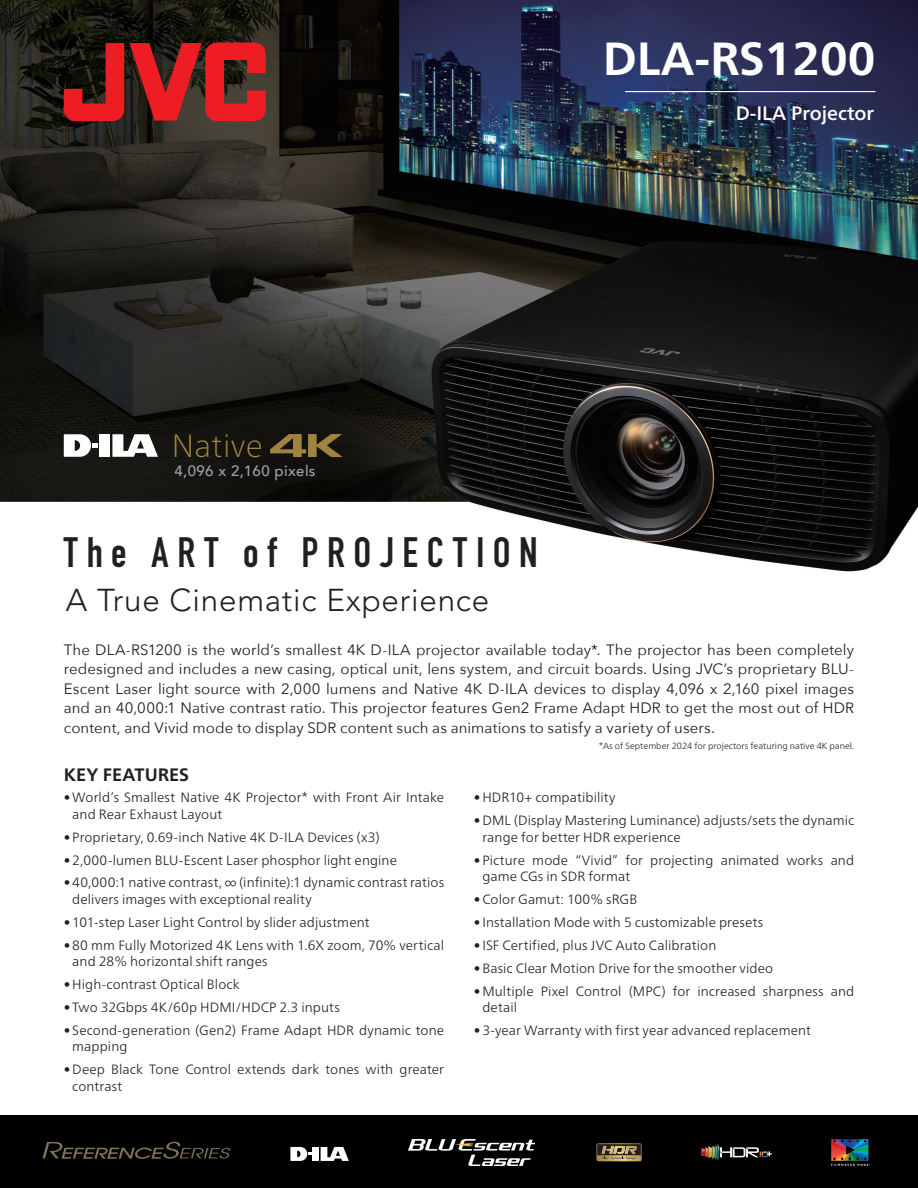
<style>
.page{position:relative;width:918px;height:1188px;background:#fff}
.page>*{position:absolute;margin:0;border:0;box-sizing:border-box;transform-origin:0 0}
.t1{font:700 46.5px "Frutiger Neue LT Pro";color:#fff}
.t2{font:700 41.85px "DIN Condensed";letter-spacing:.21em;color:#231f20}
.t3{font:100 32.25px "Frutiger Neue LT Pro";letter-spacing:.01em;color:#a68a3d}
.t4{font:300 31.35px "Avenir LT Std";letter-spacing:.025em;color:#231f20}
.t5{font:500 19.5px "Frutiger Neue LT Pro";color:#fff}
.t6{font:700 18px "Frutiger Neue LT Pro";color:#231f20}
.t7{font:15px/19.5px "Avenir Next";letter-spacing:.005em;color:#231f20;text-align:justify}
.t8{font:500 15px "Avenir";letter-spacing:.025em;color:#9da5ab}
.t9{font:300 13.5px/16.5px "Frutiger Neue LT Pro";letter-spacing:.01em;color:#231f20}
.t10{font:300 9px "Frutiger Neue LT Pro";color:#231f20}
</style>
<div class="page">
<img style="left:0;top:0;width:918px;height:1116px">
<div style="left:0;top:1116px;width:918px;height:72px;background:#000001"></div>
<svg style="left:130px;top:43px;width:136px;height:78px;background:#9b2322"></svg>
<svg style="left:64px;top:43px;width:60px;height:78px;background:#821817"></svg>
<hr style="left:625px;top:91px;width:250px;height:1px;background:#fff">
<div style="left:99px;top:434px;width:11px;height:23px;background:#fff"></div>
<svg style="left:112px;top:434px;width:46px;height:23px"></svg>
<svg style="left:64px;top:434px;width:33px;height:23px"></svg>
<div style="left:312px;top:1147px;width:7px;height:14px;background:#fff"></div>
<svg style="left:321px;top:1147px;width:28px;height:14px"></svg>
<svg style="left:290px;top:1147px;width:21px;height:14px"></svg>
<img style="left:831px;top:1140px;width:38px;height:25px">
<img style="left:409px;top:1140px;width:125px;height:25px">
<svg style="left:597px;top:1143px;width:45px;height:18px"></svg>
<svg style="left:701px;top:1145px;width:71px;height:15px"></svg>
<svg style="left:270px;top:434px;width:73px;height:23px;background:#5e4e28"></svg>
<svg style="left:43px;top:1142px;width:188px;height:17px"></svg>
<h1 class="t1" style="left:603px;top:31px;width:274px">DLA-RS1200</h1>
<h3 class="t3" style="left:172px;top:426px;width:92px">Native</h3>
<p class="t8" style="left:175px;top:458px;width:143px">4,096 x 2,160 pixels</p>
<h2 class="t2" style="left:64px;top:525px;width:475px">The ART of PROJECTION</h2>
<h3 class="t4" style="left:66px;top:582px;width:425px">A True Cinematic Experience</h3>
<h3 class="t5" style="left:736px;top:101px;width:140px">D-ILA Projector</h3>
<p class="t7" style="left:64px;top:639px;width:792px">The DLA-RS1200 is the world’s smallest 4K D-ILA projector available today*. The projector has been completely redesigned and includes a new casing, optical unit, lens system, and circuit boards. Using JVC’s proprietary BLU-Escent Laser light source with 2,000 lumens and Native 4K D-ILA devices to display 4,096 x 2,160 pixel images and an 40,000:1 Native contrast ratio. This projector features Gen2 Frame Adapt HDR to get the most out of HDR content, and Vivid mode to display SDR content such as animations to satisfy a variety of users.</p>
<p class="t10" style="left:599px;top:741px;width:257px">*As of September 2024 for projectors featuring native 4K panel.</p>
<h3 class="t6" style="left:64px;top:764px;width:127px">KEY FEATURES</h3>
<p class="t9" style="left:72px;top:789px;width:373px;text-indent:-9px">•World’s Smallest Native 4K Projector* with Front Air Intake and Rear Exhaust Layout</p>
<p class="t9" style="left:64px;top:829px;width:317px">• Proprietary, 0.69-inch Native 4K D-ILA Devices (x3)</p>
<p class="t9" style="left:64px;top:852px;width:335px">•2,000-lumen BLU-Escent Laser phosphor light engine</p>
<p class="t9" style="left:72px;top:874px;width:373px;text-indent:-9px">•40,000:1 native contrast, ∞ (infinite):1 dynamic contrast ratios delivers images with exceptional reality</p>
<p class="t9" style="left:64px;top:914px;width:307px">•101-step Laser Light Control by slider adjustment</p>
<p class="t9" style="left:72px;top:937px;width:373px;text-indent:-9px">•80 mm Fully Motorized 4K Lens with 1.6X zoom, 70% vertical and 28% horizontal shift ranges</p>
<p class="t9" style="left:64px;top:976px;width:177px">•High-contrast Optical Block</p>
<p class="t9" style="left:64px;top:999px;width:278px">• Two 32Gbps 4K/60p HDMI/HDCP 2.3 inputs</p>
<p class="t9" style="left:72px;top:1022px;width:373px;text-indent:-9px">• Second-generation (Gen2) Frame Adapt HDR dynamic tone mapping</p>
<p class="t9" style="left:72px;top:1061px;width:373px;text-indent:-9px">•Deep Black Tone Control extends dark tones with greater contrast</p>
<p class="t9" style="left:474px;top:789px;width:143px">•HDR10+ compatibility</p>
<p class="t9" style="left:482px;top:812px;width:373px;text-indent:-9px">•DML (Display Mastering Luminance) adjusts/sets the dynamic range for better HDR experience</p>
<p class="t9" style="left:482px;top:852px;width:373px;text-indent:-9px">• Picture mode “Vivid” for projecting animated works and game CGs in SDR format</p>
<p class="t9" style="left:474px;top:891px;width:165px">•Color Gamut: 100% sRGB</p>
<p class="t9" style="left:474px;top:914px;width:291px">• Installation Mode with 5 customizable presets</p>
<p class="t9" style="left:474px;top:937px;width:244px">• ISF Certified, plus JVC Auto Calibration</p>
<p class="t9" style="left:474px;top:960px;width:301px">•Basic Clear Motion Drive for the smoother video</p>
<p class="t9" style="left:482px;top:982px;width:373px;text-indent:-9px">•Multiple Pixel Control (MPC) for increased sharpness and detail</p>
<p class="t9" style="left:474px;top:1022px;width:339px">•3-year Warranty with first year advanced replacement</p>
</div>
